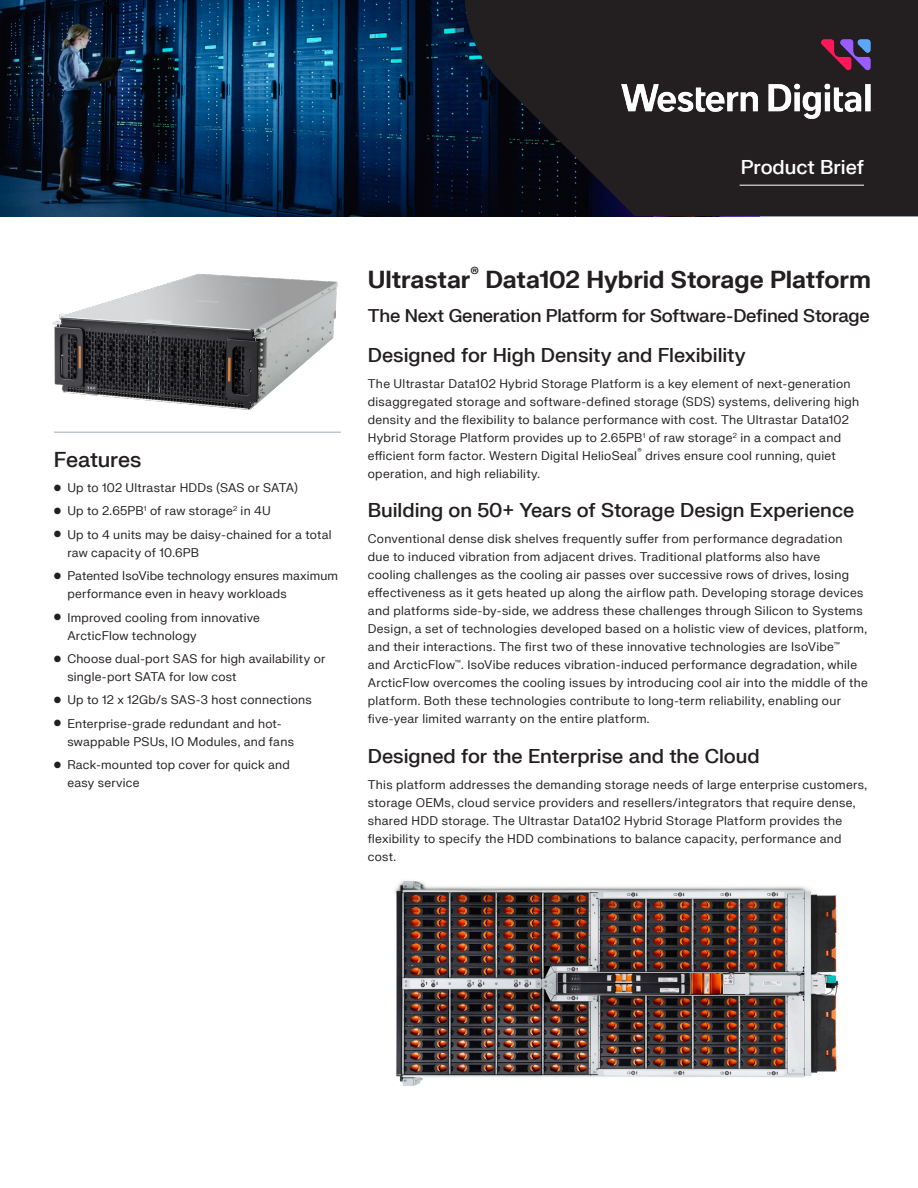
<style>
.page{position:relative;width:918px;height:1188px;background:#fff}
.page>*{position:absolute;margin:0;border:0;box-sizing:border-box;transform-origin:0 0}
.t1{font:700 24px "FK Grotesk Neue";letter-spacing:-.005em;color:#231f20}
.t2{font:500 21px "FK Grotesk Neue";letter-spacing:-.01em;color:#231f20}
.t3{font:500 19.5px "FK Grotesk Neue";color:#231f20}
.t4{font:500 19.5px "FK Grotesk Neue";color:#fff}
.t5{font:500 18px "FK Grotesk Neue";letter-spacing:-.015em;color:#231f20}
.t6{font:700 13.95px "FK Grotesk Neue";color:#231f20}
.t7{font:12px/18px "FK Grotesk Neue";letter-spacing:.025em;color:#231f20}
.t8{font:7.05px "FK Grotesk Neue";color:#231f20}
</style>
<div class="page">
<img style="left:0;top:0;width:463px;height:216px">
<svg style="left:463px;top:0;width:455px;height:216px;background:#1c1b1f"></svg>
<hr style="left:740px;top:185px;width:124px;height:1px;background:#fff">
<img style="left:52px;top:273px;width:289px;height:159px">
<img style="left:394px;top:880px;width:445px;height:205px">
<hr style="left:54px;top:432px;width:287px;height:1px;background:#9faab2">
<div style="left:614px;top:39px;width:257px;height:79px;border:2px solid #231f20"></div>
<img style="left:622px;top:40px;width:251px;height:78px">
<h3 class="t4" style="left:741px;top:153px;width:125px">Product Brief</h3>
<h2 class="t2" style="left:54px;top:444px;width:89px">Features</h2>
<p class="t7" style="left:54px;top:478px;width:246px">• Up to 102 Ultrastar HDDs (SAS or SATA)</p>
<p class="t7" style="left:54px;top:502px;width:218px">• Up to 2.65PB<sup>1</sup> of raw storage<sup>2</sup> in 4U</p>
<p class="t7" style="left:67px;top:525px;width:266px;text-indent:-14px">• Up to 4 units may be daisy-chained for a total raw capacity of 10.6PB</p>
<p class="t7" style="left:67px;top:566px;width:272px;text-indent:-14px">• Patented IsoVibe technology ensures maximum performance even in heavy workloads</p>
<p class="t7" style="left:67px;top:608px;width:194px;text-indent:-14px">• Improved cooling from innovative<br>ArcticFlow technology</p>
<p class="t7" style="left:67px;top:649px;width:260px;text-indent:-14px">• Choose dual-port SAS for high availability or single-port SATA for low cost</p>
<p class="t7" style="left:54px;top:691px;width:259px">• Up to 12 x 12Gb/s SAS-3 host connections</p>
<p class="t7" style="left:67px;top:714px;width:228px;text-indent:-14px">• Enterprise-grade redundant and hot&shy;swappable PSUs, IO Modules, and fans</p>
<p class="t7" style="left:67px;top:755px;width:224px;text-indent:-14px">• Rack-mounted top cover for quick and easy service</p>
<p class="t6" style="left:471px;top:261px;width:10px">®</p>
<h1 class="t1" style="left:485px;top:261px;width:387px">Data102 Hybrid Storage Platform</h1>
<h3 class="t5" style="left:368px;top:302px;width:503px">The Next Generation Platform for Software-Defined Storage</h3>
<h3 class="t3" style="left:368px;top:340px;width:380px">Designed for High Density and Flexibility</h3>
<p class="t7" style="left:368px;top:374px;width:493px">The Ultrastar Data102 Hybrid Storage Platform is a key element of next-generation disaggregated storage and software-defined storage (SDS) systems, delivering high density and the flexibility to balance performance with cost. The Ultrastar Data102<br>Hybrid Storage Platform provides up to 2.65PB<sup>1</sup> of raw storage<sup>2</sup> in a compact and efficient form factor. Western Digital HelioSeal</p>
<h1 class="t1" style="left:368px;top:261px;width:104px">Ultrastar</h1>
<p class="t8" style="left:638px;top:445px;width:6px">®</p>
<p class="t7" style="left:645px;top:446px;width:192px">drives ensure cool running, quiet</p>
<p class="t7" style="left:368px;top:464px;width:174px">operation, and high reliability.</p>
<h3 class="t3" style="left:368px;top:496px;width:488px">Building on 50+ Years of Storage Design Experience</h3>
<p class="t7" style="left:368px;top:529px;width:502px">Conventional dense disk shelves frequently suffer from performance degradation<br>due to induced vibration from adjacent drives. Traditional platforms also have<br>cooling challenges as the cooling air passes over successive rows of drives, losing effectiveness as it gets heated up along the airflow path. Developing storage devices and platforms side-by-side, we address these challenges through Silicon to Systems Design, a set of technologies developed based on a holistic view of devices, platform, and their interactions. The first two of these innovative technologies are IsoVibe<sup>™<br></sup>and ArcticFlow<sup>™</sup>. IsoVibe reduces vibration-induced performance degradation, while ArcticFlow overcomes the cooling issues by introducing cool air into the middle of the platform. Both these technologies contribute to long-term reliability, enabling our five-year limited warranty on the entire platform.</p>
<h3 class="t3" style="left:368px;top:741px;width:393px">Designed for the Enterprise and the Cloud</h3>
<p class="t7" style="left:368px;top:775px;width:501px">This platform addresses the demanding storage needs of large enterprise customers, storage OEMs, cloud service providers and resellers/integrators that require dense, shared HDD storage. The Ultrastar Data102 Hybrid Storage Platform provides the flexibility to specify the HDD combinations to balance capacity, performance and cost.</p>
</div>
